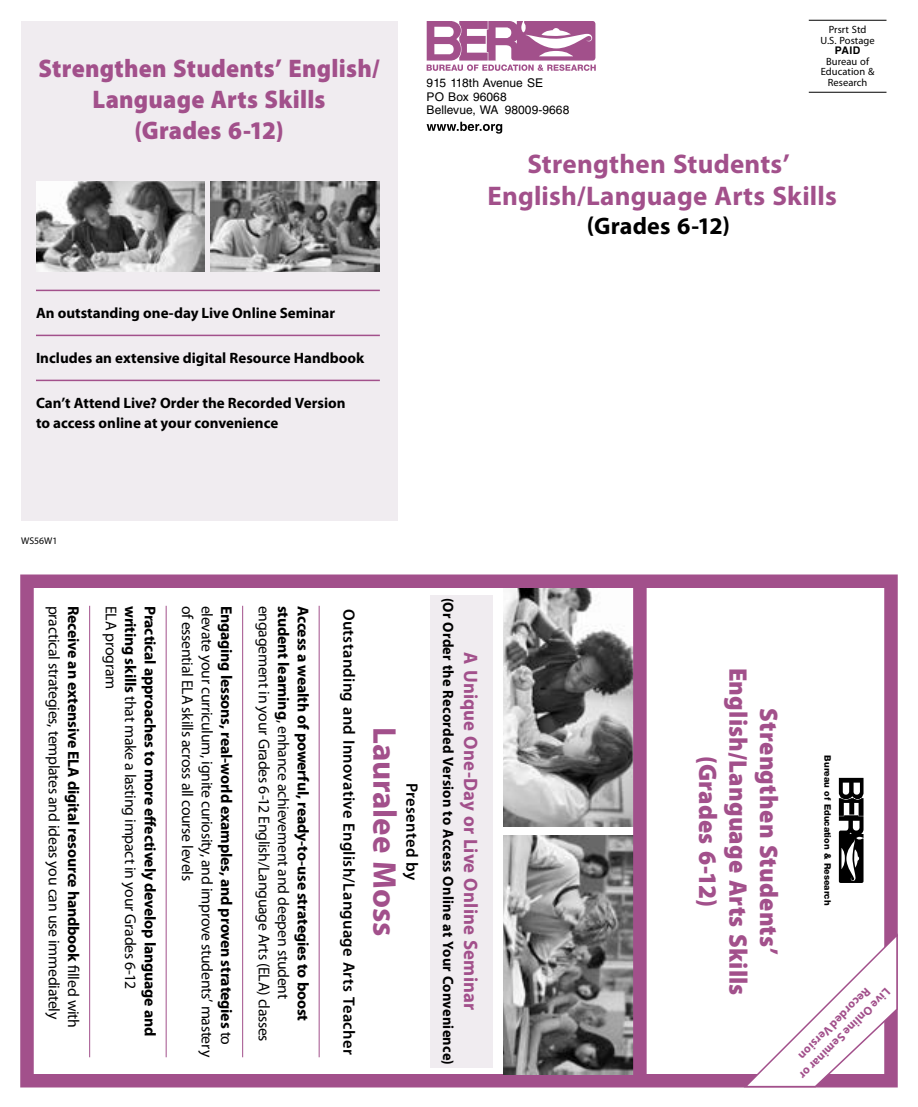
<style>
.page{position:relative;width:918px;height:1107px;background:#fff}
.page>*{position:absolute;margin:0;border:0;box-sizing:border-box;transform-origin:0 0}
.t1{font:700 33px "Myriad Pro";letter-spacing:-.005em;color:#a2508b}
.t2{font:700 27px/32.4px "Myriad Pro";letter-spacing:.005em;color:#a2508b;text-align:center}
.t3{font:900 25.5px/30.6px "Myriad Pro";letter-spacing:.01em;color:#a2508b;text-align:center;scale:.95 1}
.t4{font:900 25.5px/30.6px "Myriad Pro";letter-spacing:.01em;color:#a2508b;text-align:center;scale:.96 1}
.t5{font:700 24px "Myriad Pro";letter-spacing:.005em;color:#000}
.t6{font:700 19.5px "Myriad Pro";letter-spacing:.01em;color:#a2508b;scale:.96 1}
.t7{font:600 16.5px "Myriad Pro";letter-spacing:.02em;color:#000}
.t8{font:15.75px "Myriad Pro";letter-spacing:-.02em;color:#000}
.t9{font:700 15.75px "Myriad Pro";letter-spacing:-.01em;color:#000}
.t10{font:700 15px/19.5px "Myriad Pro";color:#000}
.t11{font:700 15px "Myriad Pro";color:#000;scale:.96 1}
.t12{font:12px/13.5px "Helvetica LT Std";letter-spacing:.005em;color:#000}
.t13{font:700 12px "Myriad Pro";color:#a2508b}
.t14{font:10.5px/10.5px "Myriad Pro";letter-spacing:.005em;color:#000;text-align:center}
.t15{font:700 10.5px "Helvetica LT Std";color:#000}
.t16{font:9.75px "Myriad Pro";letter-spacing:.005em;color:#000}
.t17{font:800 9px "Helvetica Neue LT Std";color:#000}
.s1{font-weight:700}
.s2{font-weight:400}
</style>
<div class="page">
<div style="left:21px;top:21px;width:376px;height:499px;background:#f0ecf0"></div>
<hr style="left:319px;top:606px;width:1px;height:451px;background:#a2508b">
<hr style="left:242px;top:606px;width:1px;height:451px;background:#a2508b">
<hr style="left:166px;top:606px;width:1px;height:451px;background:#a2508b">
<hr style="left:89px;top:606px;width:1px;height:451px;background:#a2508b">
<hr style="left:809px;top:20px;width:78px;height:1px;background:#000">
<hr style="left:809px;top:92px;width:78px;height:1px;background:#000">
<svg style="left:427px;top:21px;width:169px;height:50px"></svg>
<svg style="left:427px;top:122px;width:75px;height:12px"></svg>
<hr style="left:36px;top:290px;width:344px;height:1px;background:#a2508b">
<hr style="left:36px;top:335px;width:344px;height:1px;background:#a2508b">
<hr style="left:36px;top:380px;width:344px;height:1px;background:#a2508b">
<div style="left:20px;top:574px;width:878px;height:514px;border:14px solid #a2508b"></div>
<svg style="left:839px;top:778px;width:25px;height:105px"></svg>
<img style="left:503px;top:588px;width:130px;height:239px">
<img style="left:503px;top:835px;width:130px;height:239px">
<div style="left:633px;top:579px;width:14px;height:504px;background:#a2508b"></div>
<img style="left:36px;top:181px;width:169px;height:91px">
<img style="left:211px;top:181px;width:169px;height:91px">
<div style="left:430px;top:595px;width:63px;height:472px;background:#f0ecf0"></div>
<svg style="left:742px;top:933px;width:156px;height:155px"></svg>
<h3 class="t3" style="left:38px;top:52px;width:361px">Strengthen Students’ English/<br>Language Arts Skills<br>(Grades 6-12)</h3>
<p class="t10" style="left:36px;top:303px;width:301px">An outstanding one-day Live Online Seminar</p>
<p class="t10" style="left:36px;top:348px;width:330px">Includes an extensive digital Resource Handbook</p>
<p class="t10" style="left:36px;top:393px;width:311px">Can’t Attend Live? Order the Recorded Version to access online at your convenience</p>
<p class="t14" style="left:821px;top:24px;width:56px">Prsrt Std<br>U.S. Postage</p>
<p class="t15" style="left:835px;top:44px;width:27px">PAID</p>
<p class="t14" style="left:821px;top:56px;width:55px">Bureau of<br>Education &amp;</p>
<p class="t12" style="left:427px;top:76px;width:118px">915 118th Avenue SE</p>
<p class="t14" style="left:828px;top:77px;width:41px">Research</p>
<p class="t12" style="left:427px;top:90px;width:144px">PO Box 96068<br>Bellevue, WA 98009‑9668</p>
<h2 class="t2" style="left:487px;top:146px;width:351px">Strengthen Students’<br>English/Language Arts Skills</h2>
<h3 class="t5" style="left:587px;top:210px;width:145px">(Grades 6-12)</h3>
<p class="t16" style="left:21px;top:535px;width:38px">WS56W1</p>
<p class="t8" style="left:140px;top:606px;width:385px;rotate:90deg"><span class="s1">writing skills</span> that make a lasting impact in your Grades 6-12</p>
<p class="t9" style="left:160px;top:606px;width:432px;rotate:90deg">Practical approaches to more effectively develop language and</p>
<p class="t8" style="left:197px;top:606px;width:277px;rotate:90deg">of essential ELA skills across all course levels</p>
<p class="t8" style="left:217px;top:606px;width:453px;rotate:90deg">elevate your curriculum, ignite curiosity, and improve students’ mastery</p>
<p class="t8" style="left:293px;top:606px;width:395px;rotate:90deg"><span class="s1">student learning</span>, enhance achievement and deepen student</p>
<p class="t9" style="left:313px;top:606px;width:417px;rotate:90deg">Access a wealth of powerful, ready-to-use strategies to boost</p>
<p class="t9" style="left:237px;top:606px;width:441px;rotate:90deg">Engaging lessons, real-world examples, and proven strategies <span class="s2">to</span></p>
<p class="t8" style="left:274px;top:606px;width:437px;rotate:90deg">engagement in your Grades 6-12 English/Language Arts (ELA) classes</p>
<p class="t9" style="left:84px;top:606px;width:424px;rotate:90deg">Receive an extensive ELA digital resource handbook <span class="s2">filled with</span></p>
<p class="t8" style="left:121px;top:606px;width:85px;rotate:90deg">ELA program</p>
<p class="t8" style="left:64px;top:606px;width:415px;rotate:90deg">practical strategies, templates and ideas you can use immediately</p>
<p class="t7" style="left:359px;top:609px;width:447px;rotate:90deg">Outstanding and Innovative English/Language Arts Teacher</p>
<h1 class="t1" style="left:406px;top:727px;width:211px;rotate:90deg">Lauralee Moss</h1>
<p class="t7" style="left:422px;top:783px;width:99px;rotate:90deg">Presented by</p>
<p class="t11" style="left:458px;top:598px;width:488px;rotate:90deg">(Or Order the Recorded Version to Access Online at Your Convenience)</p>
<p class="t6" style="left:484px;top:652px;width:374px;rotate:90deg">A Unique One-Day or Live Online Seminar</p>
<h3 class="t4" style="left:785px;top:668px;width:343px;rotate:90deg">Strengthen Students’<br>English/Language Arts Skills (Grades 6-12)</h3>
<p class="t17" style="left:833px;top:755px;width:151px;rotate:90deg">Bureau of Education &amp; Research</p>
<p class="t13" style="left:874px;top:995px;width:98px;rotate:135deg">Recorded Version</p>
<p class="t13" style="left:894px;top:996px;width:125px;rotate:135deg">Live Online Seminar or</p>
</div>
